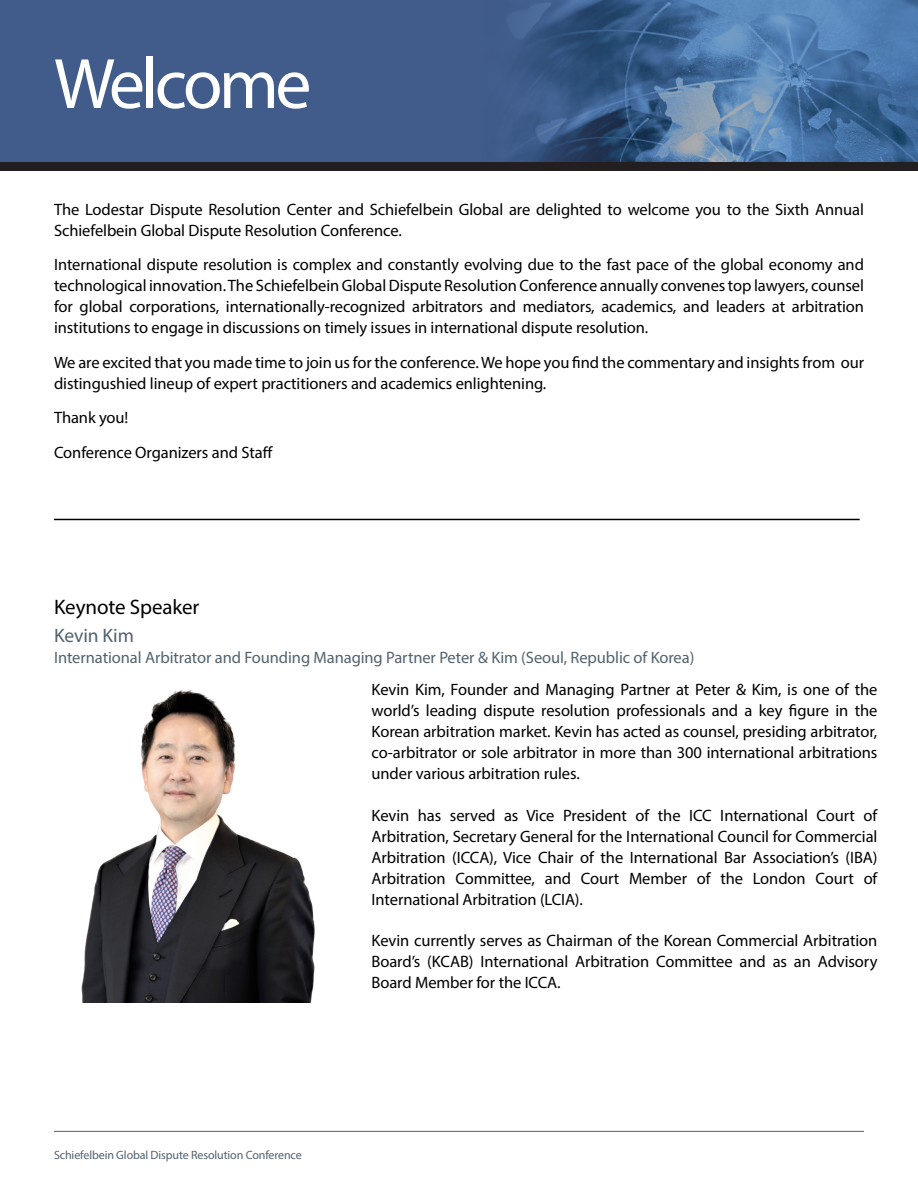
<style>
.page{position:relative;width:918px;height:1188px;background:#fff}
.page>*{position:absolute;margin:0;border:0;box-sizing:border-box;transform-origin:0 0}
.t1{font:72px "Myriad Pro";letter-spacing:-.05em;color:#fff}
.t2{font:21px "Myriad Pro";letter-spacing:-.005em;color:#000}
.t3{font:19.5px "Myriad Pro";letter-spacing:-.005em;color:#52626f}
.t4{font:16.5px/21px "Myriad Pro";letter-spacing:-.005em;color:#000;text-align:justify}
.t5{font:16.5px "Myriad Pro";letter-spacing:-.005em;color:#52626f}
.t6{font:12px "Myriad Pro";letter-spacing:-.01em;color:#52626f}
</style>
<div class="page">
<img style="left:750px;top:0;width:168px;height:162px">
<div style="left:0;top:162px;width:918px;height:9px;background:#231f20"></div>
<svg style="left:0;top:0;width:750px;height:162px;background:#405e8b"></svg>
<hr style="left:54px;top:1131px;width:810px;height:1px;background:#52626f">
<hr style="left:54px;top:519px;width:806px;height:1px;background:#000">
<img style="left:81px;top:690px;width:234px;height:313px">
<p class="t1" style="left:54px;top:39px;width:259px">Welcome</p>
<p class="t4" style="left:54px;top:199px;width:811px">The Lodestar Dispute Resolution Center and Schiefelbein Global are delighted to welcome you to the Sixth Annual<br>Schiefelbein Global Dispute Resolution Conference.</p>
<p class="t4" style="left:54px;top:254px;width:812px">International dispute resolution is complex and constantly evolving due to the fast pace of the global economy and technological innovation. The Schiefelbein Global Dispute Resolution Conference annually convenes top lawyers, counsel for global corporations, internationally-recognized arbitrators and mediators, academics, and leaders at arbitration institutions to engage in discussions on timely issues in international dispute resolution.</p>
<p class="t4" style="left:54px;top:352px;width:812px">We are excited that you made time to join us for the conference. We hope you find the commentary and insights from our distingushied lineup of expert practitioners and academics enlightening.</p>
<p class="t4" style="left:54px;top:407px;width:76px">Thank you!</p>
<p class="t4" style="left:54px;top:442px;width:220px">Conference Organizers and Staff</p>
<p class="t2" style="left:54px;top:594px;width:147px">Keynote Speaker</p>
<p class="t3" style="left:54px;top:623px;width:82px">Kevin Kim</p>
<p class="t5" style="left:54px;top:647px;width:642px">International Arbitrator and Founding Managing Partner Peter &amp; Kim (Seoul, Republic of Korea)</p>
<p class="t6" style="left:54px;top:1147px;width:249px">Schiefelbein Global Dispute Resolution Conference</p>
<p class="t4" style="left:372px;top:679px;width:508px">Kevin Kim, Founder and Managing Partner at Peter &amp; Kim, is one of the world’s leading dispute resolution professionals and a key figure in the Korean arbitration market. Kevin has acted as counsel, presiding arbitrator, co-arbitrator or sole arbitrator in more than 300 international arbitrations under various arbitration rules.</p>
<p class="t4" style="left:372px;top:804px;width:507px">Kevin has served as Vice President of the ICC International Court of Arbitration, Secretary General for the International Council for Commercial Arbitration (ICCA), Vice Chair of the International Bar Association’s (IBA)<br>Arbitration Committee, and Court Member of the London Court of International Arbitration (LCIA).</p>
<p class="t4" style="left:372px;top:930px;width:507px">Kevin currently serves as Chairman of the Korean Commercial Arbitration Board’s (KCAB) International Arbitration Committee and as an Advisory Board Member for the ICCA.</p>
</div>
